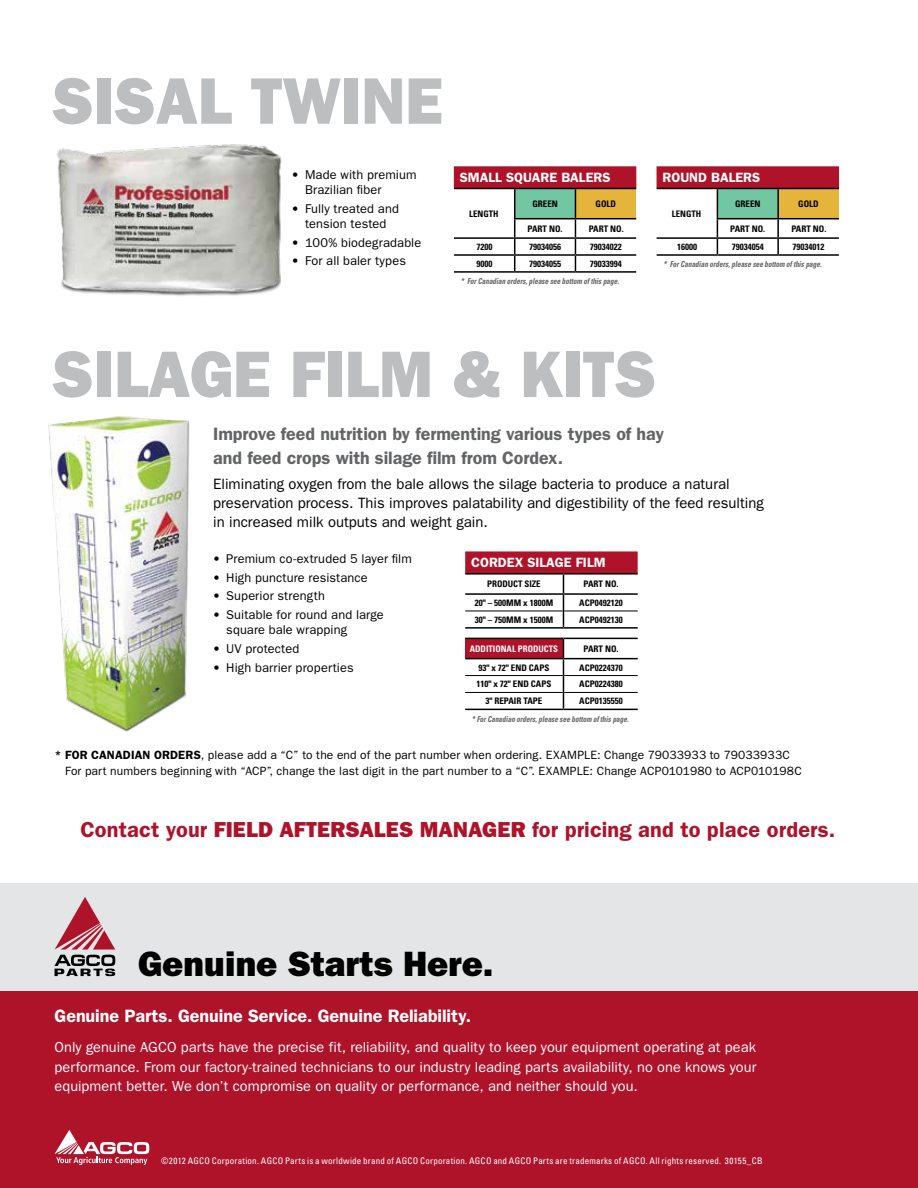
<style>
.page{position:relative;width:918px;height:1188px;background:#fff}
.page>*{position:absolute;margin:0;border:0;box-sizing:border-box;transform-origin:0 0}
.t1{font:800 66px "Franklin Gothic";color:#bcbec0;scale:.96 1}
.t2{font:800 35.4px "Franklin Gothic";color:#000}
.t3{font:600 21.75px "Franklin Gothic";letter-spacing:.005em;color:#ae132a}
.t4{font:600 18px/23.2px "Franklin Gothic";letter-spacing:-.005em;color:#636466}
.t5{font:600 18px "Franklin Gothic";letter-spacing:-.005em;color:#fff}
.t6{font:15px/18.8px "Franklin Gothic";color:#000}
.t7{font:14.55px/19.4px "Franklin Gothic";letter-spacing:.005em;color:#fff;text-align:justify}
.t8{font:600 13.5px "Franklin Gothic";color:#fff}
.t9{font:12.75px/15px "Franklin Gothic";letter-spacing:.01em;color:#000}
.t10{font:12px/15.8px "Franklin Gothic";letter-spacing:.015em;color:#000}
.t11{font:700 condensed 9px "Univers";color:#000}
.t12{font:condensed 9px "Univers";letter-spacing:.025em;color:#fff}
.t13{font:700 condensed 9px "Univers";color:#fff}
.t14{font:italic 700 condensed 8.25px "Univers";color:#636466;scale:.87 1}
.s1{font-weight:600}
.s2{font-weight:800}
</style>
<div class="page">
<div style="left:465px;top:551px;width:173px;height:23px;background:#ae132a"></div>
<hr style="left:465px;top:573px;width:98px;height:2px;background:#000">
<hr style="left:563px;top:573px;width:75px;height:2px;background:#000">
<hr style="left:563px;top:593px;width:75px;height:2px;background:#000">
<hr style="left:564px;top:611px;width:74px;height:1px;background:#000">
<hr style="left:465px;top:627px;width:98px;height:2px;background:#000">
<hr style="left:563px;top:627px;width:75px;height:2px;background:#000">
<svg style="left:465px;top:574px;width:99px;height:54px"></svg>
<hr style="left:465px;top:638px;width:98px;height:1px;background:#000">
<hr style="left:563px;top:638px;width:75px;height:1px;background:#000">
<svg style="left:465px;top:639px;width:173px;height:72px"></svg>
<div style="left:657px;top:166px;width:182px;height:22px;background:#ae132a"></div>
<div style="left:454px;top:166px;width:182px;height:22px;background:#ae132a"></div>
<hr style="left:657px;top:254px;width:60px;height:2px;background:#000">
<hr style="left:717px;top:254px;width:61px;height:2px;background:#000">
<hr style="left:778px;top:254px;width:61px;height:2px;background:#000">
<svg style="left:657px;top:188px;width:182px;height:67px"></svg>
<hr style="left:454px;top:271px;width:61px;height:2px;background:#000">
<hr style="left:515px;top:271px;width:60px;height:2px;background:#000">
<hr style="left:575px;top:271px;width:61px;height:2px;background:#000">
<svg style="left:454px;top:188px;width:182px;height:84px"></svg>
<img style="left:56px;top:144px;width:226px;height:152px">
<img style="left:48px;top:416px;width:142px;height:316px">
<div style="left:0;top:991px;width:918px;height:197px;background:#ae132a"></div>
<div style="left:0;top:883px;width:918px;height:108px;background:#e4e5e6"></div>
<svg style="left:55px;top:897px;width:60px;height:79px"></svg>
<svg style="left:55px;top:1130px;width:94px;height:35px"></svg>
<h1 class="t1" style="left:52px;top:62px;width:409px">SISAL TWINE</h1>
<p class="t9" style="left:305px;top:167px;width:113px;text-indent:-14px">• Made with premium<br>Brazilian fiber</p>
<p class="t9" style="left:292px;top:201px;width:109px;text-align:center">• Fully treated and tension tested</p>
<p class="t9" style="left:292px;top:234px;width:131px">• 100% biodegradable</p>
<p class="t9" style="left:292px;top:253px;width:116px">• For all baler types</p>
<p class="t8" style="left:460px;top:169px;width:152px">SMALL SQUARE BALERS</p>
<p class="t8" style="left:663px;top:169px;width:99px">ROUND BALERS</p>
<p class="t11" style="left:672px;top:208px;width:31px">LENGTH</p>
<p class="t11" style="left:532px;top:198px;width:27px">GREEN</p>
<p class="t11" style="left:596px;top:198px;width:22px">GOLD</p>
<p class="t11" style="left:528px;top:223px;width:37px">PART NO.</p>
<p class="t11" style="left:589px;top:223px;width:37px">PART NO.</p>
<p class="t11" style="left:735px;top:198px;width:27px">GREEN</p>
<p class="t11" style="left:798px;top:198px;width:22px">GOLD</p>
<p class="t11" style="left:730px;top:223px;width:37px">PART NO.</p>
<p class="t11" style="left:791px;top:223px;width:37px">PART NO.</p>
<p class="t11" style="left:469px;top:208px;width:31px">LENGTH</p>
<p class="t11" style="left:476px;top:241px;width:17px">7200</p>
<p class="t11" style="left:529px;top:241px;width:33px">79034056</p>
<p class="t11" style="left:590px;top:241px;width:33px">79034022</p>
<p class="t11" style="left:476px;top:258px;width:17px">9000</p>
<p class="t11" style="left:529px;top:258px;width:33px">79034055</p>
<p class="t11" style="left:590px;top:258px;width:33px">79033994</p>
<p class="t14" style="left:461px;top:276px;width:183px">* For Canadian orders, please see bottom of this page.</p>
<p class="t11" style="left:677px;top:241px;width:21px">16000</p>
<p class="t11" style="left:732px;top:241px;width:33px">79034054</p>
<p class="t11" style="left:793px;top:241px;width:33px">79034012</p>
<p class="t14" style="left:663px;top:259px;width:183px">* For Canadian orders, please see bottom of this page.</p>
<h1 class="t1" style="left:52px;top:336px;width:631px">SILAGE FILM &amp; KITS</h1>
<p class="t4" style="left:213px;top:422px;width:452px">Improve feed nutrition by fermenting various types of hay and feed crops with silage film from Cordex.</p>
<p class="t6" style="left:213px;top:474px;width:552px">Eliminating oxygen from the bale allows the silage bacteria to produce a natural preservation process. This improves palatability and digestibility of the feed resulting in increased milk outputs and weight gain.</p>
<p class="t9" style="left:213px;top:551px;width:201px">• Premium co-extruded 5 layer film</p>
<p class="t9" style="left:213px;top:569px;width:157px">• High puncture resistance</p>
<p class="t9" style="left:213px;top:588px;width:114px">• Superior strength</p>
<p class="t9" style="left:226px;top:607px;width:159px;text-indent:-14px">• Suitable for round and large square bale wrapping</p>
<p class="t9" style="left:213px;top:641px;width:88px">• UV protected</p>
<p class="t9" style="left:213px;top:659px;width:142px">• High barrier properties</p>
<p class="t8" style="left:471px;top:554px;width:136px">CORDEX SILAGE FILM</p>
<p class="t11" style="left:487px;top:579px;width:55px">PRODUCT SIZE</p>
<p class="t11" style="left:583px;top:579px;width:37px">PART NO.</p>
<p class="t11" style="left:475px;top:598px;width:80px">20" – 500MM x 1800M</p>
<p class="t11" style="left:579px;top:598px;width:45px">ACP0492120</p>
<p class="t11" style="left:475px;top:614px;width:80px">30" – 750MM x 1500M</p>
<p class="t11" style="left:579px;top:614px;width:45px">ACP0492130</p>
<p class="t13" style="left:470px;top:643px;width:90px">ADDITIONAL PRODUCTS</p>
<p class="t11" style="left:583px;top:643px;width:37px">PART NO.</p>
<p class="t11" style="left:478px;top:662px;width:72px">93" x 72" END CAPS</p>
<p class="t11" style="left:579px;top:662px;width:45px">ACP0224370</p>
<p class="t11" style="left:476px;top:679px;width:76px">110" x 72" END CAPS</p>
<p class="t11" style="left:579px;top:679px;width:45px">ACP0224380</p>
<p class="t11" style="left:485px;top:695px;width:59px">3" REPAIR TAPE</p>
<p class="t11" style="left:579px;top:695px;width:45px">ACP0135550</p>
<p class="t14" style="left:472px;top:714px;width:182px">* For Canadian orders, please see bottom of this page.</p>
<p class="t10" style="left:65px;top:747px;width:738px;text-indent:-10px"><span class="s1">* FOR CANADIAN ORDERS</span>, please add a “C” to the end of the part number when ordering. EXAMPLE: Change 79033933 to 79033933C<br>For part numbers beginning with “ACP”, change the last digit in the part number to a “C”. EXAMPLE: Change ACP0101980 to ACP010198C</p>
<h3 class="t3" style="left:80px;top:816px;width:757px">Contact your <span class="s2">FIELD AFTERSALES MANAGER</span> for pricing and to place orders.</h3>
<h2 class="t2" style="left:138px;top:943px;width:357px">Genuine Starts Here.</h2>
<p class="t5" style="left:55px;top:1005px;width:418px">Genuine Parts. Genuine Service. Genuine Reliability.</p>
<p class="t7" style="left:55px;top:1037px;width:703px">Only genuine AGCO parts have the precise fit, reliability, and quality to keep your equipment operating at peak performance. From our factory-trained technicians to our industry leading parts availability, no one knows your equipment better. We don’t compromise on quality or performance, and neither should you.</p>
<p class="t12" style="left:161px;top:1155px;width:603px">©2012 AGCO Corporation. AGCO Parts is a worldwide brand of AGCO Corporation. AGCO and AGCO Parts are trademarks of AGCO. All rights reserved. 30155_CB</p>
</div>
